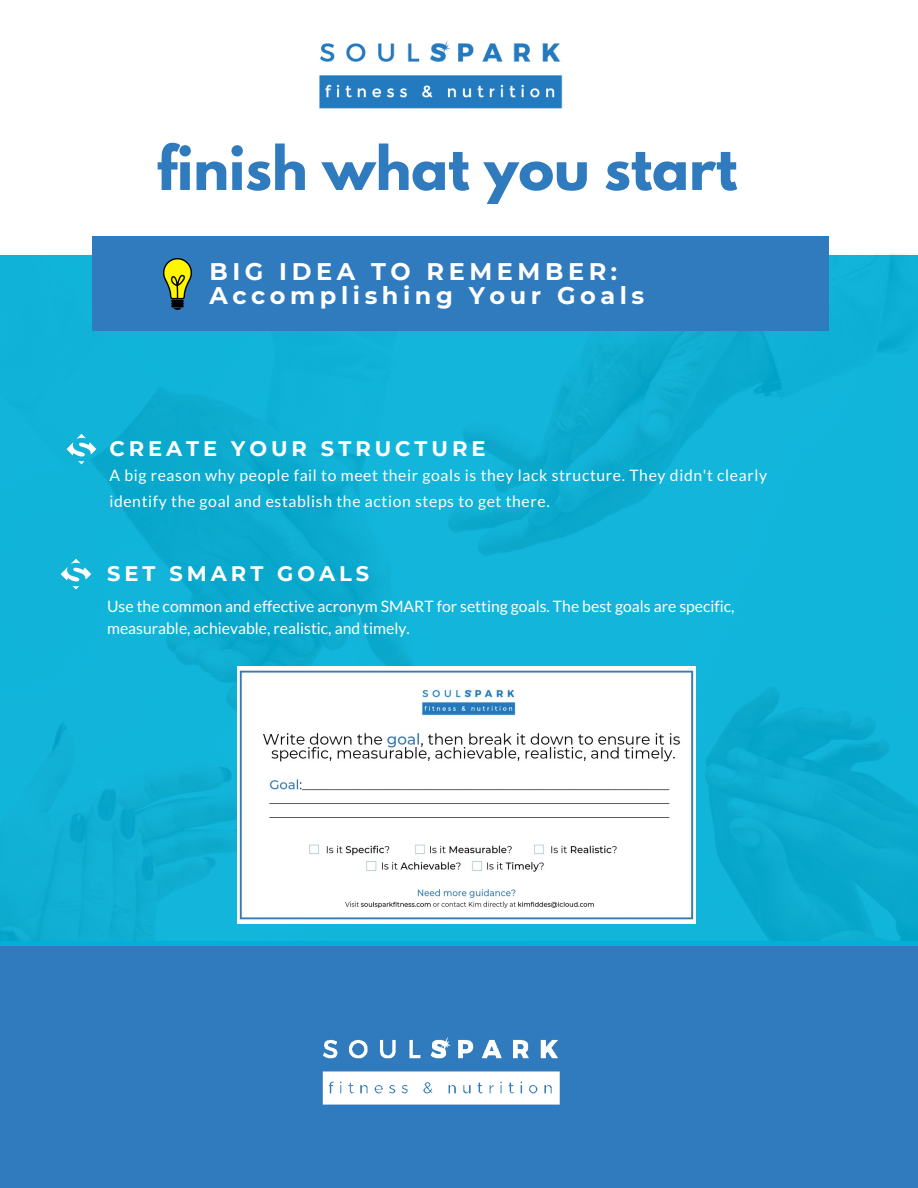
<style>
.page{position:relative;width:918px;height:1188px;background:#fff}
.page>*{position:absolute;margin:0;border:0;box-sizing:border-box;transform-origin:0 0}
.t1{font:700 54px "League Spartan";color:#307abe}
.t2{font:700 24px/23.7px "Montserrat";letter-spacing:.19em;color:#fff}
.t3{font:700 21px "Montserrat";letter-spacing:.19em;color:#fff}
.t4{font:15.75px/25.8px "Lato";letter-spacing:.04em;color:#fff}
.t5{font:15.75px/21.3px "Lato";color:#fff}
</style>
<div class="page">
<div style="left:0;top:626px;width:918px;height:562px;background:#307abe"></div>
<img style="left:0;top:254px;width:918px;height:687px">
<div style="left:92px;top:237px;width:737px;height:94px;background:#307abe"></div>
<img style="left:319px;top:40px;width:244px;height:69px">
<img style="left:164px;top:259px;width:28px;height:50px">
<img style="left:65px;top:433px;width:33px;height:32px">
<img style="left:60px;top:557px;width:32px;height:33px">
<img style="left:322px;top:1037px;width:238px;height:68px">
<img style="left:237px;top:666px;width:458px;height:258px">
<h1 class="t1" style="left:157px;top:141px;width:582px">finish what you start</h1>
<h2 class="t2" style="left:210px;top:260px;width:436px">BIG IDEA TO REMEMBER:<br>Accomplishing Your Goals</h2>
<h3 class="t3" style="left:109px;top:436px;width:378px">CREATE YOUR STRUCTURE</h3>
<p class="t4" style="left:109px;top:462px;width:659px">A big reason why people fail to meet their goals is they lack structure. They didn't clearly identify the goal and establish the action steps to get there.</p>
<h3 class="t3" style="left:107px;top:560px;width:264px">SET SMART GOALS</h3>
<p class="t5" style="left:107px;top:596px;width:629px">Use the common and effective acronym SMART for setting goals. The best goals are specific, measurable, achievable, realistic, and timely.</p>
</div>
